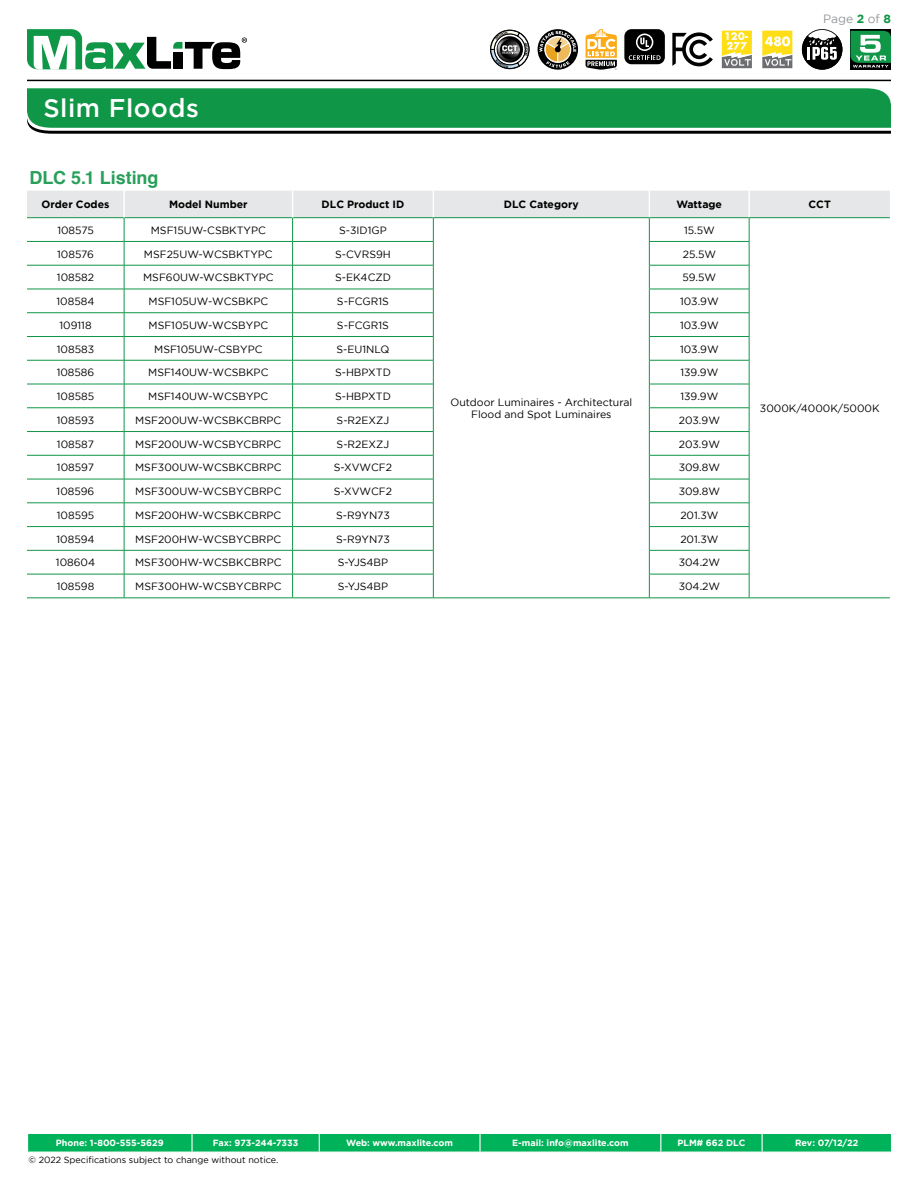
<style>
.page{position:relative;width:918px;height:1188px;background:#fff}
.page>*{position:absolute;margin:0;border:0;box-sizing:border-box;transform-origin:0 0}
.t1{font:500 25.5px "Gotham";letter-spacing:.02em;color:#fff}
.t2{font:700 18px "Helvetica";letter-spacing:-.005em;color:#28a05a}
.t3{font:12px "Gotham";color:#939598}
.t4{font:10.5px/12.6px "Gotham";color:#000;text-align:center}
.t5{font:700 10.5px "Gotham";color:#000}
.t6{font:700 9px "Gotham";color:#fff}
.t7{font:9px "Gotham";color:#000}
.s1{font-weight:700;color:#109647}
</style>
<div class="page">
<div style="left:27px;top:1134px;width:865px;height:18px;background:#00b259"></div>
<hr style="left:27px;top:80px;width:864px;height:1px;background:#000">
<svg style="left:27px;top:88px;width:864px;height:46px;background:#229551"></svg>
<svg style="left:27px;top:29px;width:220px;height:41px"></svg>
<svg style="left:802px;top:29px;width:40px;height:41px"></svg>
<svg style="left:672px;top:32px;width:41px;height:34px"></svg>
<svg style="left:850px;top:29px;width:41px;height:41px"></svg>
<svg style="left:850px;top:31px;width:41px;height:37px;background:#499b6b"></svg>
<div style="left:624px;top:29px;width:41px;height:35px;background:#000;border-radius:7px"></div>
<svg style="left:629px;top:34px;width:32px;height:26px"></svg>
<svg style="left:721px;top:30px;width:31px;height:39px"></svg>
<svg style="left:762px;top:30px;width:31px;height:39px"></svg>
<svg style="left:490px;top:30px;width:40px;height:39px"></svg>
<svg style="left:586px;top:29px;width:31px;height:41px"></svg>
<svg style="left:538px;top:29px;width:40px;height:41px"></svg>
<svg style="left:539px;top:31px;width:37px;height:37px"></svg>
<hr style="left:27px;top:598px;width:97px;height:1px;background:#109647">
<hr style="left:124px;top:598px;width:169px;height:1px;background:#109647">
<hr style="left:293px;top:598px;width:140px;height:1px;background:#109647">
<hr style="left:649px;top:598px;width:100px;height:1px;background:#109647">
<hr style="left:749px;top:598px;width:141px;height:1px;background:#109647">
<svg style="left:27px;top:191px;width:863px;height:407px"></svg>
<hr style="left:433px;top:598px;width:216px;height:1px;background:#109647">
<svg style="left:491px;top:30px;width:38px;height:39px"></svg>
<h1 class="t1" style="left:44px;top:91px;width:157px">Slim Floods</h1>
<p class="t3" style="left:823px;top:11px;width:69px">Page <span class="s1">2</span> of <span class="s1">8</span></p>
<h2 class="t2" style="left:29px;top:167px;width:131px">DLC 5.1 Listing</h2>
<p class="t5" style="left:42px;top:198px;width:69px">Order Codes</p>
<p class="t5" style="left:169px;top:198px;width:80px">Model Number</p>
<p class="t5" style="left:322px;top:198px;width:84px">DLC Product ID</p>
<p class="t5" style="left:504px;top:198px;width:76px">DLC Category</p>
<p class="t5" style="left:676px;top:198px;width:47px">Wattage</p>
<p class="t5" style="left:809px;top:198px;width:24px">CCT</p>
<p class="t4" style="left:57px;top:224px;width:38px">108575</p>
<p class="t4" style="left:151px;top:224px;width:116px">MSF15UW-CSBKTYPC</p>
<p class="t4" style="left:339px;top:224px;width:49px">S-3ID1GP</p>
<p class="t4" style="left:684px;top:224px;width:32px">15.5W</p>
<p class="t4" style="left:57px;top:247px;width:38px">108576</p>
<p class="t4" style="left:144px;top:247px;width:130px">MSF25UW-WCSBKTYPC</p>
<p class="t4" style="left:335px;top:247px;width:57px">S-CVRS9H</p>
<p class="t4" style="left:683px;top:247px;width:35px">25.5W</p>
<p class="t4" style="left:57px;top:271px;width:39px">108582</p>
<p class="t4" style="left:143px;top:271px;width:132px">MSF60UW-WCSBKTYPC</p>
<p class="t4" style="left:335px;top:271px;width:57px">S-EK4CZD</p>
<p class="t4" style="left:683px;top:271px;width:35px">59.5W</p>
<p class="t4" style="left:57px;top:295px;width:39px">108584</p>
<p class="t4" style="left:149px;top:295px;width:121px">MSF105UW-WCSBKPC</p>
<p class="t4" style="left:337px;top:295px;width:53px">S-FCGR1S</p>
<p class="t4" style="left:680px;top:295px;width:40px">103.9W</p>
<p class="t4" style="left:59px;top:319px;width:34px">109118</p>
<p class="t4" style="left:149px;top:319px;width:121px">MSF105UW-WCSBYPC</p>
<p class="t4" style="left:337px;top:319px;width:53px">S-FCGR1S</p>
<p class="t4" style="left:680px;top:319px;width:40px">103.9W</p>
<p class="t4" style="left:57px;top:342px;width:39px">108583</p>
<p class="t4" style="left:154px;top:342px;width:110px">MSF105UW-CSBYPC</p>
<p class="t4" style="left:336px;top:342px;width:55px">S-EU1NLQ</p>
<p class="t4" style="left:680px;top:342px;width:40px">103.9W</p>
<p class="t4" style="left:57px;top:366px;width:39px">108586</p>
<p class="t4" style="left:148px;top:366px;width:122px">MSF140UW-WCSBKPC</p>
<p class="t4" style="left:335px;top:366px;width:57px">S-HBPXTD</p>
<p class="t4" style="left:681px;top:366px;width:39px">139.9W</p>
<p class="t4" style="left:57px;top:390px;width:39px">108585</p>
<p class="t4" style="left:148px;top:390px;width:122px">MSF140UW-WCSBYPC</p>
<p class="t4" style="left:335px;top:390px;width:57px">S-HBPXTD</p>
<p class="t4" style="left:681px;top:390px;width:39px">139.9W</p>
<p class="t4" style="left:57px;top:414px;width:39px">108593</p>
<p class="t4" style="left:135px;top:414px;width:148px">MSF200UW-WCSBKCBRPC</p>
<p class="t4" style="left:337px;top:414px;width:54px">S-R2EXZJ</p>
<p class="t4" style="left:679px;top:414px;width:43px">203.9W</p>
<p class="t4" style="left:57px;top:437px;width:39px">108587</p>
<p class="t4" style="left:135px;top:437px;width:148px">MSF200UW-WCSBYCBRPC</p>
<p class="t4" style="left:337px;top:437px;width:54px">S-R2EXZJ</p>
<p class="t4" style="left:679px;top:437px;width:43px">203.9W</p>
<p class="t4" style="left:57px;top:461px;width:39px">108597</p>
<p class="t4" style="left:135px;top:461px;width:148px">MSF300UW-WCSBKCBRPC</p>
<p class="t4" style="left:334px;top:461px;width:60px">S-XVWCF2</p>
<p class="t4" style="left:679px;top:461px;width:43px">309.8W</p>
<p class="t4" style="left:57px;top:485px;width:39px">108596</p>
<p class="t4" style="left:135px;top:485px;width:148px">MSF300UW-WCSBYCBRPC</p>
<p class="t4" style="left:334px;top:485px;width:60px">S-XVWCF2</p>
<p class="t4" style="left:679px;top:485px;width:43px">309.8W</p>
<p class="t4" style="left:57px;top:509px;width:39px">108595</p>
<p class="t4" style="left:135px;top:509px;width:148px">MSF200HW-WCSBKCBRPC</p>
<p class="t4" style="left:336px;top:509px;width:55px">S-R9YN73</p>
<p class="t4" style="left:680px;top:509px;width:40px">201.3W</p>
<p class="t4" style="left:56px;top:532px;width:40px">108594</p>
<p class="t4" style="left:135px;top:532px;width:148px">MSF200HW-WCSBYCBRPC</p>
<p class="t4" style="left:336px;top:532px;width:55px">S-R9YN73</p>
<p class="t4" style="left:680px;top:532px;width:40px">201.3W</p>
<p class="t4" style="left:56px;top:556px;width:41px">108604</p>
<p class="t4" style="left:135px;top:556px;width:148px">MSF300HW-WCSBKCBRPC</p>
<p class="t4" style="left:338px;top:556px;width:52px">S-YJS4BP</p>
<p class="t4" style="left:679px;top:556px;width:43px">304.2W</p>
<p class="t4" style="left:57px;top:580px;width:39px">108598</p>
<p class="t4" style="left:135px;top:580px;width:148px">MSF300HW-WCSBYCBRPC</p>
<p class="t4" style="left:338px;top:580px;width:52px">S-YJS4BP</p>
<p class="t4" style="left:679px;top:580px;width:43px">304.2W</p>
<p class="t4" style="left:450px;top:395px;width:183px">Outdoor Luminaires - Architectural<br>Flood and Spot Luminaires</p>
<p class="t4" style="left:760px;top:402px;width:121px">3000K/4000K/5000K</p>
<p class="t6" style="left:56px;top:1137px;width:109px">Phone: 1-800-555-5629</p>
<p class="t6" style="left:213px;top:1137px;width:87px">Fax: 973-244-7333</p>
<p class="t6" style="left:346px;top:1137px;width:108px">Web: www.maxlite.com</p>
<p class="t6" style="left:512px;top:1137px;width:118px">E-mail: info@maxlite.com</p>
<p class="t6" style="left:678px;top:1137px;width:69px">PLM# 662 DLC</p>
<p class="t6" style="left:795px;top:1137px;width:65px">Rev: 07/12/22</p>
<p class="t7" style="left:28px;top:1154px;width:251px">© 2022 Specifications subject to change without notice.</p>
</div>
